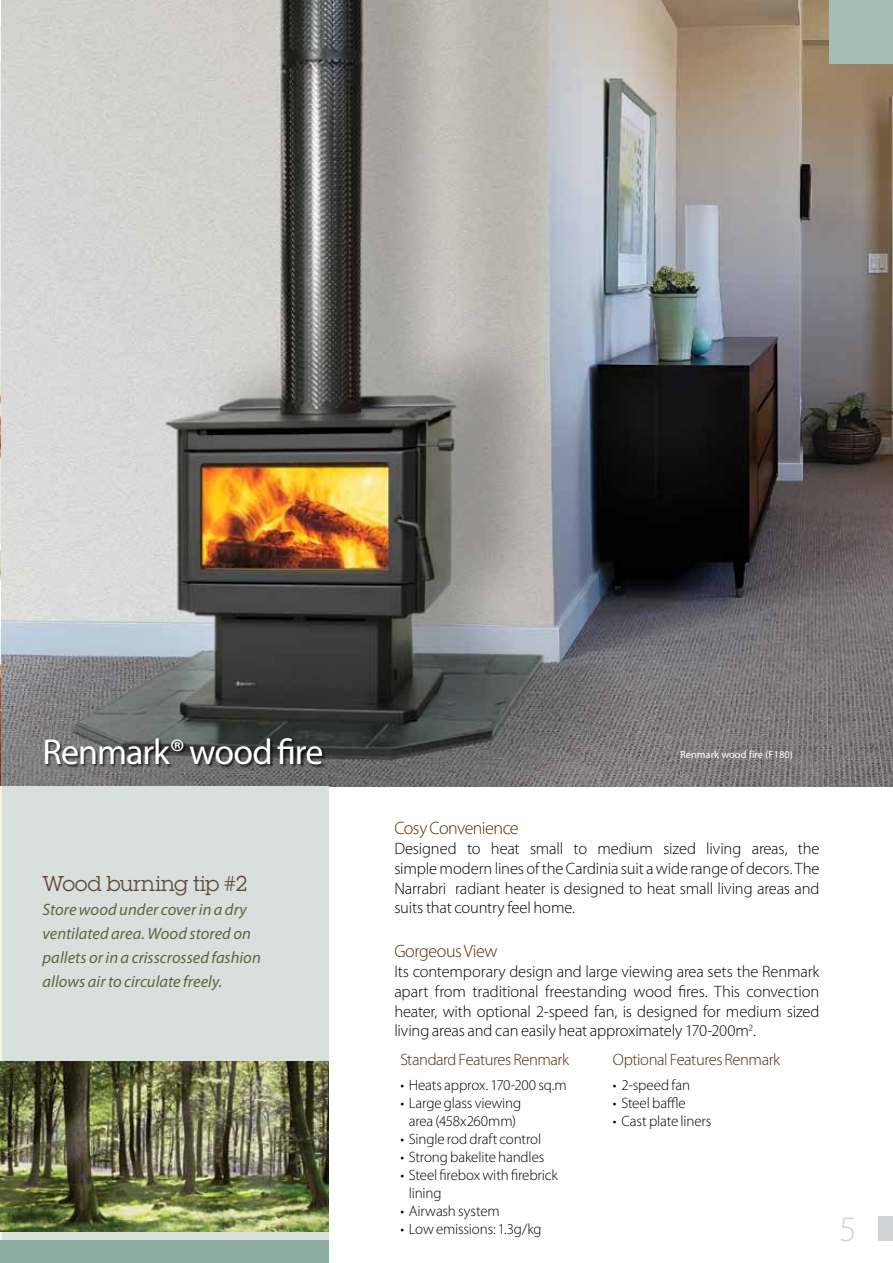
<style>
.page{position:relative;width:893px;height:1263px;background:#fff}
.page>*{position:absolute;margin:0;border:0;box-sizing:border-box;transform-origin:0 0}
.t1{font:36px "Myriad Pro";letter-spacing:-.025em;color:#fff}
.t2{font:300 36px "Myriad Pro";color:#d1d3d4}
.t3{font:21px "Lubalin Graph";letter-spacing:.01em;color:#644537}
.t4{font:300 18px "Myriad Pro";letter-spacing:-.03em;color:#572700}
.t5{font:300 16.5px/19.8px "Myriad Pro";letter-spacing:-.01em;color:#000;text-align:justify}
.t6{font:italic 16.5px/24px "Myriad Pro";letter-spacing:.005em;color:#5d6642}
.t7{font:300 16.5px "Myriad Pro";letter-spacing:-.025em;color:#572700}
.t8{font:300 15px/18px "Myriad Pro";letter-spacing:-.01em;color:#000;text-align:center}
.t9{font:10.5px "Myriad Pro";color:#fff}
</style>
<div class="page">
<img style="left:0;top:0;width:893px;height:788px">
<div style="left:0;top:787px;width:328px;height:476px;background:#d7e0dc"></div>
<hr style="left:0;top:787px;width:1px;height:476px;background:#f7f4e5">
<div style="left:0;top:1241px;width:328px;height:22px;background:#8aaca1"></div>
<div style="left:878px;top:1217px;width:15px;height:24px;background:#d1d3d4"></div>
<div style="left:829px;top:0;width:64px;height:64px;background:#a5bdb5"></div>
<img style="left:1px;top:1061px;width:327px;height:170px">
<div style="left:46px;top:738px;width:280px;height:30px;background:#000;opacity:.65"></div>
<h1 class="t1" style="left:43px;top:730px;width:283px">Renmark® wood fire</h1>
<p class="t3" style="left:43px;top:871px;width:207px">Wood burning tip #2</p>
<p class="t6" style="left:43px;top:897px;width:220px">Store wood under cover in a dry ventilated area. Wood stored on pallets or in a crisscrossed fashion allows air to circulate freely.</p>
<p class="t9" style="left:680px;top:748px;width:114px">Renmark wood fire (F180)</p>
<p class="t4" style="left:394px;top:817px;width:126px">Cosy Convenience</p>
<p class="t5" style="left:394px;top:838px;width:427px">Designed to heat small to medium sized living areas, the simple modern lines of the Cardinia suit a wide range of decors. The Narrabri radiant heater is designed to heat small living areas and suits that country feel home.</p>
<p class="t4" style="left:394px;top:940px;width:105px">Gorgeous View</p>
<p class="t5" style="left:394px;top:961px;width:427px">Its contemporary design and large viewing area sets the Renmark apart from traditional freestanding wood fires. This convection heater, with optional 2-speed fan, is designed for medium sized living areas and can easily heat approximately 170-200m<sup>2</sup>.</p>
<p class="t7" style="left:400px;top:1049px;width:170px">Standard Features Renmark</p>
<p class="t7" style="left:613px;top:1049px;width:169px">Optional Features Renmark</p>
<p class="t8" style="left:400px;top:1075px;width:168px">• Heats approx. 170-200 sq.m</p>
<p class="t8" style="left:400px;top:1093px;width:123px">• Large glass viewing area (458x260mm)</p>
<p class="t8" style="left:400px;top:1129px;width:143px">• Single rod draft control</p>
<p class="t8" style="left:400px;top:1147px;width:146px">• Strong bakelite handles</p>
<p class="t8" style="left:409px;top:1165px;width:150px;text-align:left;text-indent:-9px">• Steel firebox with firebrick lining</p>
<p class="t8" style="left:400px;top:1201px;width:101px">• Airwash system</p>
<p class="t8" style="left:400px;top:1219px;width:143px">• Low emissions: 1.3g/kg</p>
<p class="t8" style="left:613px;top:1075px;width:79px">• 2-speed fan</p>
<p class="t8" style="left:613px;top:1093px;width:74px">• Steel baffle</p>
<p class="t8" style="left:613px;top:1111px;width:100px">• Cast plate liners</p>
<h1 class="t2" style="left:839px;top:1207px;width:19px">5</h1>
</div>
